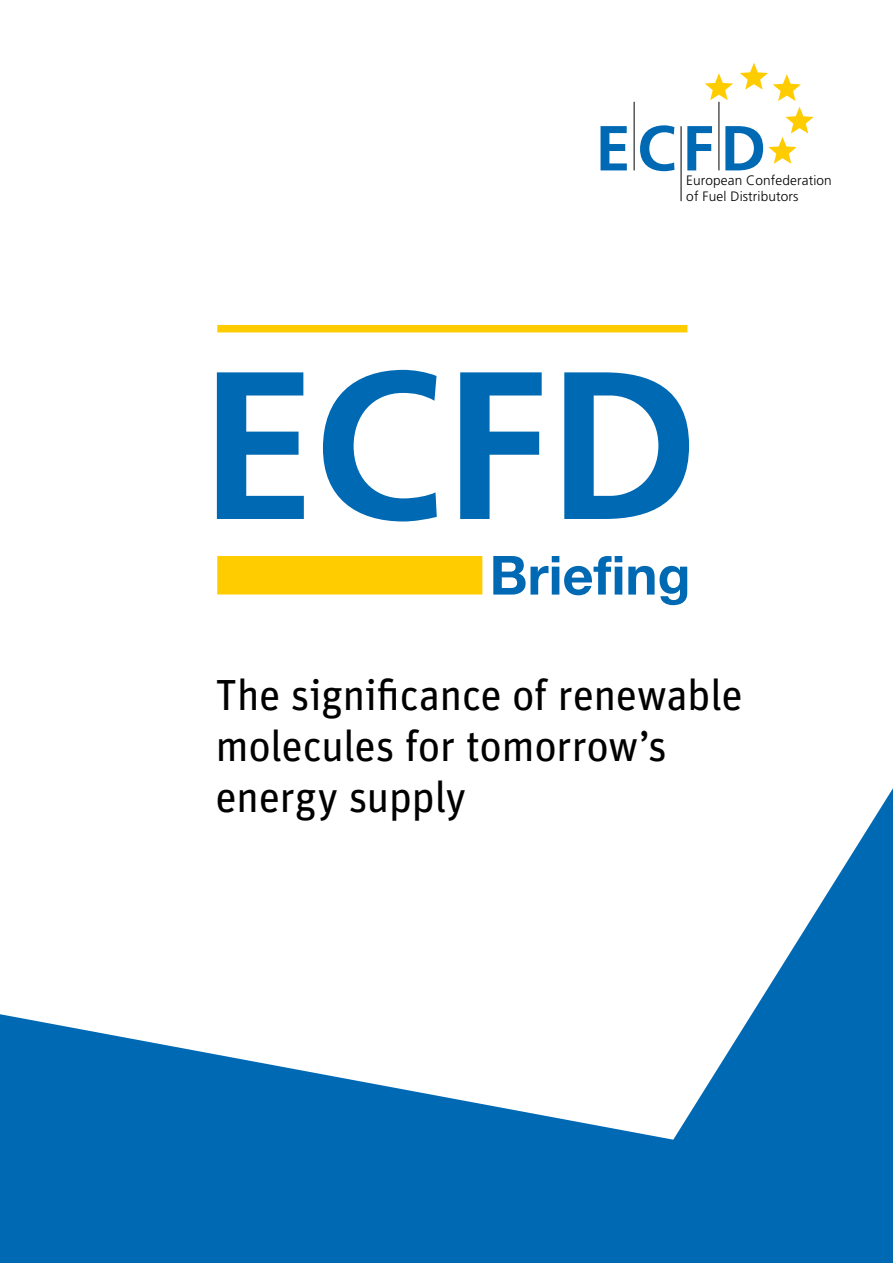
<style>
.page{position:relative;width:893px;height:1263px;background:#fff}
.page>*{position:absolute;margin:0;border:0;box-sizing:border-box;transform-origin:0 0}
.Cover_ECFD{font:700 210px "Frutiger LT Std";color:#0069b4}
.t1{font:700 63.45px "Frutiger LT Std";color:#0069b4}
.Cover_Untertitel{font:700 54px "Helvetica Neue LT Pro";color:#0069b4}
.t2{font:43.5px/51px "Unit OT";letter-spacing:-.015em;color:#000}
.t3{font:300 13.65px/15.9px "Frutiger LT Std";letter-spacing:.01em;color:#000}
</style>
<div class="page">
<svg style="left:0;top:788px;width:893px;height:475px"></svg>
<hr style="left:634px;top:102px;width:1px;height:68px;background:#000">
<hr style="left:681px;top:126px;width:1px;height:75px;background:#000">
<hr style="left:718px;top:102px;width:1px;height:68px;background:#000">
<svg style="left:705px;top:73px;width:28px;height:27px"></svg>
<svg style="left:740px;top:63px;width:61px;height:38px"></svg>
<svg style="left:768px;top:107px;width:46px;height:57px"></svg>
<div style="left:217px;top:556px;width:265px;height:38px;background:#fc0"></div>
<div style="left:217px;top:325px;width:470px;height:7px;background:#fc0"></div>
<p class="t1" style="left:595px;top:111px;width:172px">ECFD</p>
<p class="t3" style="left:686px;top:173px;width:147px">European Confederation of Fuel Distributors</p>
<p class="Cover_ECFD" style="left:200px;top:323px;width:501px">ECFD</p>
<p class="Cover_Untertitel" style="left:490px;top:542px;width:202px">Briefing</p>
<p class="t2" style="left:216px;top:669px;width:529px">The significance of renewable molecules for tomorrow’s energy supply</p>
</div>
